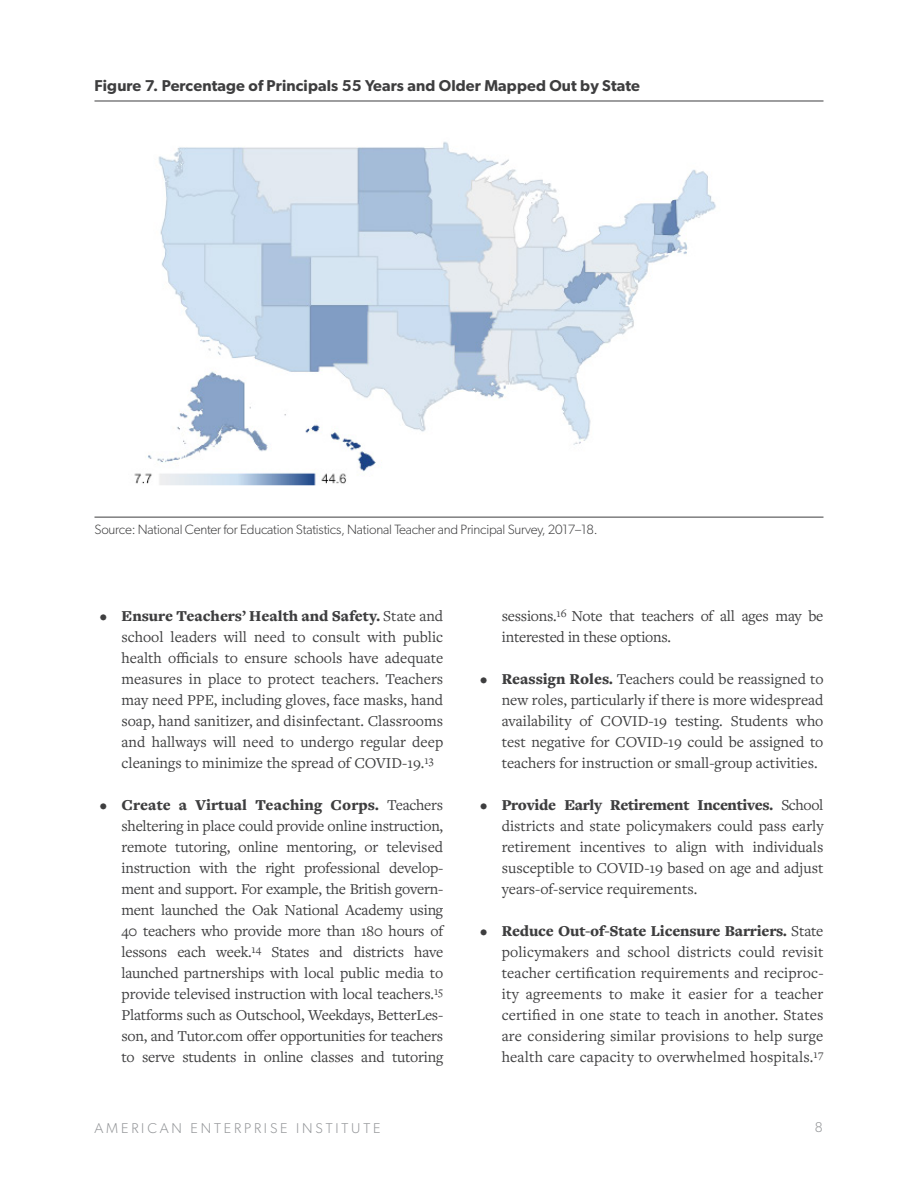
<style>
.page{position:relative;width:918px;height:1188px;background:#fff}
.page>*{position:absolute;margin:0;border:0;box-sizing:border-box;transform-origin:0 0}
.t1{font:15.75px/21px "Freight Text Pro";color:#3e3e3f;text-align:justify}
.Table_Title_1{font:600 15.75px "Gibson";letter-spacing:.01em;color:#3e3e3f}
.t2{font:300 14.25px "Gibson";letter-spacing:.2em;color:#939598}
.Table_Source_or_note{font:300 13.5px "Gibson";letter-spacing:-.015em;color:#3e3e3f}
.s1{font-weight:900}
</style>
<div class="page">
<hr style="left:94px;top:101px;width:730px;height:1px;background:#3e3e3f">
<hr style="left:94px;top:517px;width:730px;height:1px;background:#3e3e3f">
<img style="left:134px;top:141px;width:582px;height:345px">
<p class="Table_Title_1" style="left:94px;top:76px;width:547px">Figure 7. Percentage of Principals 55 Years and Older Mapped Out by State</p>
<p class="Table_Source_or_note" style="left:94px;top:521px;width:505px">Source: National Center for Education Statistics, National Teacher and Principal Survey, 2017–18.</p>
<p class="t1" style="left:122px;top:605px;width:323px;text-indent:-22px"><span class="s1">• Ensure Teachers’ Health and Safety.</span> State and school leaders will need to consult with public health officials to ensure schools have adequate measures in place to protect teachers. Teachers may need PPE, including gloves, face masks, hand soap, hand sanitizer, and disinfectant. Classrooms and hallways will need to undergo regular deep cleanings to minimize the spread of COVID-19.<sup>13</sup></p>
<p class="t1" style="left:122px;top:794px;width:323px;text-indent:-22px"><span class="s1">• Create a Virtual Teaching Corps.</span> Teachers sheltering in place could provide online instruction, remote tutoring, online mentoring, or televised instruction with the right professional develop&shy;ment and support. For example, the British govern&shy;ment launched the Oak National Academy using 40 teachers who provide more than 180 hours of lessons each week.<sup>14</sup> States and districts have launched partnerships with local public media to provide televised instruction with local teachers.<sup>15<br></sup>Platforms such as Outschool, Weekdays, BetterLes&shy;son, and Tutor.com offer opportunities for teachers to serve students in online classes and tutoring</p>
<p class="t1" style="left:502px;top:605px;width:323px">sessions.<sup>16</sup> Note that teachers of all ages may be interested in these options.</p>
<p class="t1" style="left:502px;top:668px;width:323px;text-indent:-22px"><span class="s1">• Reassign Roles.</span> Teachers could be reassigned to new roles, particularly if there is more widespread availability of COVID-19 testing. Students who test negative for COVID-19 could be assigned to teachers for instruction or small-group activities.</p>
<p class="t1" style="left:502px;top:794px;width:323px;text-indent:-22px"><span class="s1">• Provide Early Retirement Incentives.</span> School districts and state policymakers could pass early retirement incentives to align with individuals susceptible to COVID-19 based on age and adjust years-of-service requirements.</p>
<p class="t1" style="left:502px;top:920px;width:323px;text-indent:-22px"><span class="s1">• Reduce Out-of-State Licensure Barriers.</span> State policymakers and school districts could revisit teacher certification requirements and reciproc&shy;ity agreements to make it easier for a teacher certified in one state to teach in another. States are considering similar provisions to help surge health care capacity to overwhelmed hospitals.<sup>17</sup></p>
<p class="t2" style="left:94px;top:1120px;width:287px">AMERICAN ENTERPRISE INSTITUTE</p>
<p class="t2" style="left:815px;top:1119px;width:9px">8</p>
</div>
